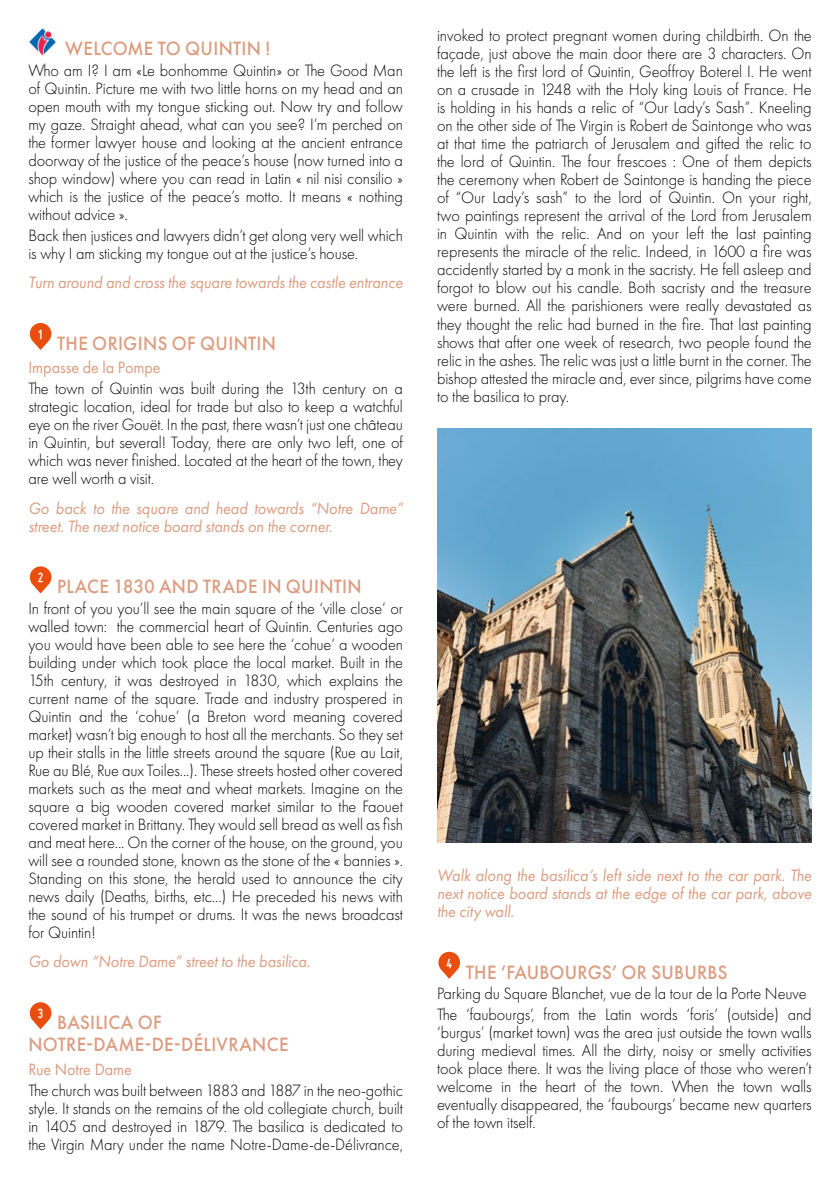
<style>
.page{position:relative;width:840px;height:1191px;background:#fff}
.page>*{position:absolute;margin:0;border:0;box-sizing:border-box;transform-origin:0 0}
.t1{font:500 20px/22px "Futura PT";letter-spacing:.015em;color:#db9c7f;scale:.95 1}
.t2{font:300 17px/18px "Futura PT";letter-spacing:-.005em;color:#000;text-align:justify;scale:.96 1}
.t3{font:italic 17px/18px "Futura PT";letter-spacing:-.005em;color:#db9c7f;scale:.95 1}
.t4{font:17px "Futura PT";letter-spacing:-.005em;color:#db9c7f;scale:.95 1}
.t5{font:700 14.4px "Miso";color:#fff;scale:.95 1}
</style>
<div class="page">
<img style="left:29px;top:28px;width:27px;height:27px">
<svg style="left:30px;top:323px;width:21px;height:27px"></svg>
<svg style="left:30px;top:566px;width:21px;height:27px"></svg>
<svg style="left:30px;top:1002px;width:21px;height:27px"></svg>
<svg style="left:438px;top:951px;width:22px;height:27px"></svg>
<img style="left:437px;top:428px;width:374px;height:414px">
<p class="t1" style="left:65px;top:37px;width:217px">WELCOME TO QUINTIN !</p>
<p class="t2" style="left:28px;top:61px;width:391px">Who am I? I am «Le bonhomme Quintin» or The Good Man of Quintin. Picture me with two little horns on my head and an open mouth with my tongue sticking out. Now try and follow my gaze. Straight ahead, what can you see? I’m perched on the former lawyer house and looking at the ancient entrance doorway of the justice of the peace’s house (now turned into a shop window) where you can read in Latin « nil nisi consilio » which is the justice of the peace’s motto. It means « nothing without advice ».</p>
<p class="t2" style="left:28px;top:226px;width:391px">Back then justices and lawyers didn’t get along very well which is why I am sticking my tongue out at the justice’s house.</p>
<p class="t3" style="left:28px;top:273px;width:395px">Turn around and cross the square towards the castle entrance</p>
<p class="t5" style="left:38px;top:326px;width:7px">1</p>
<p class="t1" style="left:57px;top:332px;width:232px">THE ORIGINS OF QUINTIN</p>
<p class="t4" style="left:28px;top:358px;width:141px">Impasse de la Pompe</p>
<p class="t2" style="left:28px;top:380px;width:391px">The town of Quintin was built during the 13th century on a strategic location, ideal for trade but also to keep a watchful eye on the river Gouët. In the past, there wasn’t just one château in Quintin, but several! Today, there are only two left, one of which was never finished. Located at the heart of the town, they are well worth a visit.</p>
<p class="t3" style="left:28px;top:499px;width:395px">Go back to the square and head towards “Notre Dame” street. The next notice board stands on the corner.</p>
<p class="t5" style="left:38px;top:569px;width:7px">2</p>
<p class="t1" style="left:57px;top:575px;width:322px">PLACE 1830 AND TRADE IN QUINTIN</p>
<p class="t2" style="left:28px;top:599px;width:391px">In front of you you’ll see the main square of the ‘ville close’ or walled town: the commercial heart of Quintin. Centuries ago you would have been able to see here the ‘cohue’ a wooden building under which took place the local market. Built in the 15th century, it was destroyed in 1830, which explains the current name of the square. Trade and industry prospered in Quintin and the ‘cohue’ (a Breton word meaning covered market) wasn’t big enough to host all the merchants. So they set up their stalls in the little streets around the square (Rue au Lait, Rue au Blé, Rue aux Toiles...). These streets hosted other covered markets such as the meat and wheat markets. Imagine on the square a big wooden covered market similar to the Faouet covered market in Brittany. They would sell bread as well as fish and meat here... On the corner of the house, on the ground, you will see a rounded stone, known as the stone of the « bannies ».<br>Standing on this stone, the herald used to announce the city news daily (Deaths, births, etc…) He preceded his news with the sound of his trumpet or drums. It was the news broadcast for Quintin!</p>
<p class="t3" style="left:28px;top:952px;width:298px">Go down “Notre Dame” street to the basilica.</p>
<p class="t5" style="left:38px;top:1005px;width:7px">3</p>
<p class="t1" style="left:28px;top:1011px;width:275px;text-indent:29px">BASILICA OF<br>NOTRE-DAME-DE-DÉLIVRANCE</p>
<p class="t4" style="left:28px;top:1059px;width:110px">Rue Notre Dame</p>
<p class="t2" style="left:28px;top:1081px;width:391px">The church was built between 1883 and 1887 in the neo-gothic style. It stands on the remains of the old collegiate church, built in 1405 and destroyed in 1879. The basilica is dedicated to the Virgin Mary under the name Notre-Dame-de-Délivrance,</p>
<p class="t2" style="left:437px;top:27px;width:391px">invoked to protect pregnant women during childbirth. On the façade, just above the main door there are 3 characters. On the left is the first lord of Quintin, Geoffroy Boterel I. He went on a crusade in 1248 with the Holy king Louis of France. He is holding in his hands a relic of “Our Lady’s Sash”. Kneeling on the other side of The Virgin is Robert de Saintonge who was at that time the patriarch of Jerusalem and gifted the relic to the lord of Quintin. The four frescoes : One of them depicts the ceremony when Robert de Saintonge is handing the piece of “Our Lady’s sash” to the lord of Quintin. On your right, two paintings represent the arrival of the Lord from Jerusalem in Quintin with the relic. And on your left the last painting represents the miracle of the relic. Indeed, in 1600 a fire was accidently started by a monk in the sacristy. He fell asleep and forgot to blow out his candle. Both sacristy and the treasure were burned. All the parishioners were really devastated as they thought the relic had burned in the fire. That last painting shows that after one week of research, two people found the relic in the ashes. The relic was just a little burnt in the corner. The bishop attested the miracle and, ever since, pilgrims have come to the basilica to pray.</p>
<p class="t3" style="left:437px;top:866px;width:395px;text-align:justify">Walk along the basilica’s left side next to the car park. The next notice board stands at the edge of the car park, above the city wall.</p>
<p class="t5" style="left:446px;top:955px;width:7px">4</p>
<p class="t1" style="left:465px;top:961px;width:277px">THE ‘FAUBOURGS’ OR SUBURBS</p>
<p class="t2" style="left:437px;top:983px;width:391px;line-height:20.8px">Parking du Square Blanchet, vue de la tour de la Porte Neuve<br>The ‘faubourgs’, from the Latin words ‘foris’ (outside) and</p>
<p class="t2" style="left:437px;top:1023px;width:391px">‘burgus’ (market town) was the area just outside the town walls during medieval times. All the dirty, noisy or smelly activities took place there. It was the living place of those who weren’t welcome in the heart of the town. When the town walls eventually disappeared, the ‘faubourgs’ became new quarters of the town itself.</p>
</div>
